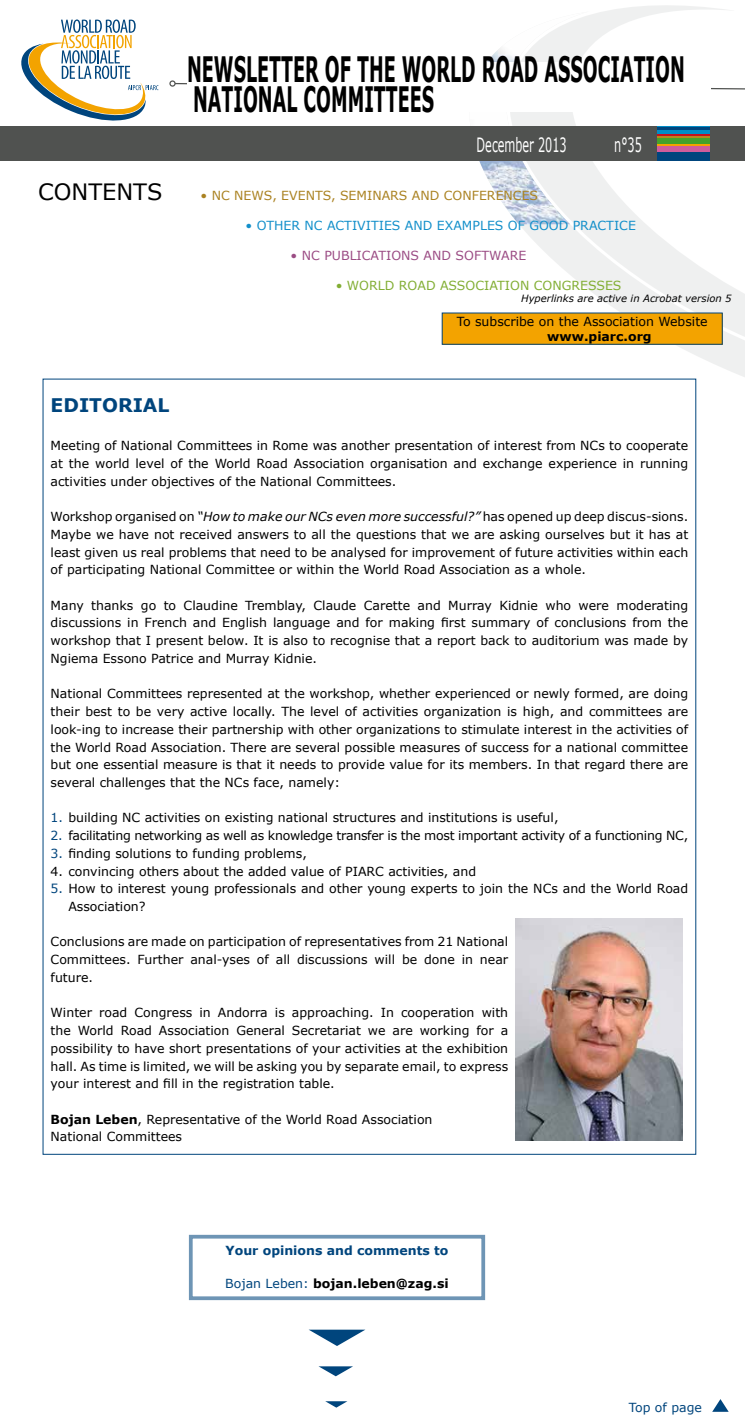
<style>
.page{position:relative;width:745px;height:1418px;background:#fff}
.page>*{position:absolute;margin:0;border:0;box-sizing:border-box;transform-origin:0 0}
.t1{font:700 35px/30px "Verdana";color:#000;scale:.5 1}
.t2{font:22.5px "Verdana";color:#000}
.t3{font:19.75px "Verdana";color:#fff;scale:.57 1}
.t4{font:700 18.75px "Verdana";color:#00457d}
.t5{font:12.5px/17.8px "Verdana";color:#000;text-align:justify}
.t6{font:12.5px "Verdana";letter-spacing:-.02em;color:#000}
.t7{font:12.5px "Verdana";color:#128fca}
.t8{font:700 12.5px "Verdana";color:#000}
.t9{font:12.5px "Verdana";color:#aa8221}
.t10{font:12.5px "Verdana";color:#82ae34}
.t11{font:12.5px "Verdana";color:#9b4c84}
.t12{font:700 12.5px "Verdana";color:#00457d}
.t13{font:12.5px "Verdana";color:#00457d}
.t14{font:italic 10px "Verdana";color:#000}
.s1{font-style:italic}
.s2{color:#00457d}
.s3{font-weight:700}
.s4{font-weight:400;color:#00457d}
</style>
<div class="page">
<svg style="left:481px;top:5px;width:263px;height:410px"></svg>
<div style="left:0;top:126px;width:744px;height:35px;background:#505250"></div>
<svg style="left:21px;top:19px;width:137px;height:102px"></svg>
<svg style="left:174px;top:82px;width:570px;height:8px"></svg>
<div style="left:169px;top:80px;width:6px;height:7px;border:1px solid #505250;border-radius:50%"></div>
<div style="left:187px;top:62px;width:523px;height:50px;background:#fff"></div>
<div style="left:656px;top:126px;width:53px;height:12px;background:#008dc7"></div>
<hr style="left:656px;top:136px;width:53px;height:2px;background:#b7871d">
<div style="left:656px;top:138px;width:53px;height:6px;background:#44a12b"></div>
<hr style="left:656px;top:144px;width:53px;height:2px;background:#f4a300">
<div style="left:656px;top:146px;width:53px;height:6px;background:#d05d9b"></div>
<div style="left:656px;top:152px;width:53px;height:9px;background:#00457d"></div>
<hr style="left:656px;top:127px;width:53px;height:3px;background:#00457d">
<hr style="left:656px;top:134px;width:53px;height:2px;background:#c5111d">
<svg style="left:712px;top:1399px;width:16px;height:12px"></svg>
<div style="left:442px;top:313px;width:279px;height:31px;background:#f3a300"></div>
<div style="left:189px;top:1234px;width:296px;height:66px;border:4px solid #6e95b5"></div>
<svg style="left:309px;top:1329px;width:56px;height:16px"></svg>
<svg style="left:318px;top:1366px;width:35px;height:10px"></svg>
<svg style="left:325px;top:1401px;width:22px;height:6px"></svg>
<img style="left:515px;top:918px;width:166px;height:222px">
<h1 class="t1" style="left:187px;top:53px;width:989px">NEWSLETTER of the World Road Association national committees</h1>
<h3 class="t3" style="left:476px;top:131px;width:159px">December 2013</h3>
<h3 class="t3" style="left:614px;top:131px;width:50px">n°35</h3>
<h2 class="t2" style="left:38px;top:176px;width:126px">CONTENTS</h2>
<p class="t9" style="left:200px;top:187px;width:106px">• NC News, Events</p>
<p class="t9" style="left:331px;top:187px;width:174px">, Seminars and Con ferences</p>
<p class="t7" style="left:245px;top:217px;width:304px">• Other NC activities and examples o f good</p>
<p class="t7" style="left:572px;top:217px;width:56px">practice</p>
<p class="t11" style="left:290px;top:247px;width:111px">• NC Publications</p>
<p class="t11" style="left:423px;top:247px;width:102px">and So ftware</p>
<p class="t10" style="left:335px;top:277px;width:114px">• Wo rldRoadAssoc</p>
<p class="t10" style="left:484px;top:277px;width:105px">iation Con gresses</p>
<p class="t14" style="left:521px;top:291px;width:212px">Hyperlinks are active in Acrobat version 5</p>
<p class="t5" style="left:456px;top:313px;width:252px">To subscribe on the Association Website</p>
<p class="t8" style="left:547px;top:328px;width:106px">www.piarc.org</p>
<h3 class="t4" style="left:51px;top:391px;width:115px">e ditorial</h3>
<p class="t5" style="left:51px;top:436px;width:638px">M eeting of National Committees in Rome was another presentation of interest from NCs to cooperate at the world level of the World Road Association organisation and exchange experience in running activities under objectives of the National Committees.</p>
<p class="t5" style="left:51px;top:507px;width:638px">Workshop organised on <span class="s1">“How to make our NCs even more successful?”</span> has opened up deep discus-sions.<br>M aybe we have not received answers to all the questions that we are asking ourselves but it has at least given us real problems that need to be analysed for improvement of future activities within each of participating National Committee or within the World Road Association as a whole.</p>
<p class="t5" style="left:51px;top:596px;width:638px">Many thanks go to Claudine Tremblay, Claude Carette and M urray Kidnie who were moderating discussions in French and English language and for making first summary of conclusions from the workshop that I present below. It is also to recognise that a report back to auditorium was made by Ngiema Essono Patrice and M urray Kidnie.</p>
<p class="t5" style="left:51px;top:684px;width:639px">National Committees represented at the workshop, whether experienced or newly formed, are doing their best to be very active locally. The level of activities organization is high, and committees are look-ing to increase their partnership with other organizations to stimulate interest in the activities of the World Road Association. There are several possible measures of success for a national committee but one essential measure is that it needs to provide value for its members. In that regard there are several challenges that the NCs face, namely:</p>
<p class="t5" style="left:51px;top:808px;width:509px"><span class="s2">1.</span> building NC activities on existing national structures and institutions is useful,</p>
<p class="t6" style="left:51px;top:827px;width:638px"><span class="s2">2.</span> facilitating networking as well as knowledge transfer is the most important activity of a functioning NC,</p>
<p class="t5" style="left:51px;top:844px;width:257px"><span class="s2">3.</span> finding solutions to funding problems,</p>
<p class="t5" style="left:51px;top:862px;width:303px">4. convincing others about the added value of PIAR</p>
<p class="t5" style="left:375px;top:862px;width:102px">C activities, and</p>
<p class="t5" style="left:68px;top:879px;width:621px;text-indent:-18px"><span class="s2">5.</span> How to interest young professionals and other young experts to join the NCs and the World Road<br>Association?</p>
<p class="t5" style="left:51px;top:932px;width:459px">Conclusions are made on participation of representatives from 21 National Committees. Further anal-yses of all discussions will be done in near future.</p>
<p class="t5" style="left:51px;top:1003px;width:459px">Winter road Congress in Andorra is approaching. In cooperation with the World Road Association General Secretariat we are working for a possibility to have short presentations of your activities at the exhibition hall. As time is limited, we will be asking you by separate email, to express your interest and fill in the registration table.</p>
<p class="t5" style="left:51px;top:1110px;width:383px"><span class="s3">Bojan Leben</span>, Representative of the World Road Association<br>National Committees</p>
<p class="t12" style="left:225px;top:1241px;width:224px">Your opinions and comments to</p>
<p class="t8" style="left:225px;top:1274px;width:225px"><span class="s4">Bojan Leben:</span> bojan.leben@zag.si</p>
<p class="t13" style="left:628px;top:1398px;width:75px">Top of page</p>
</div>
